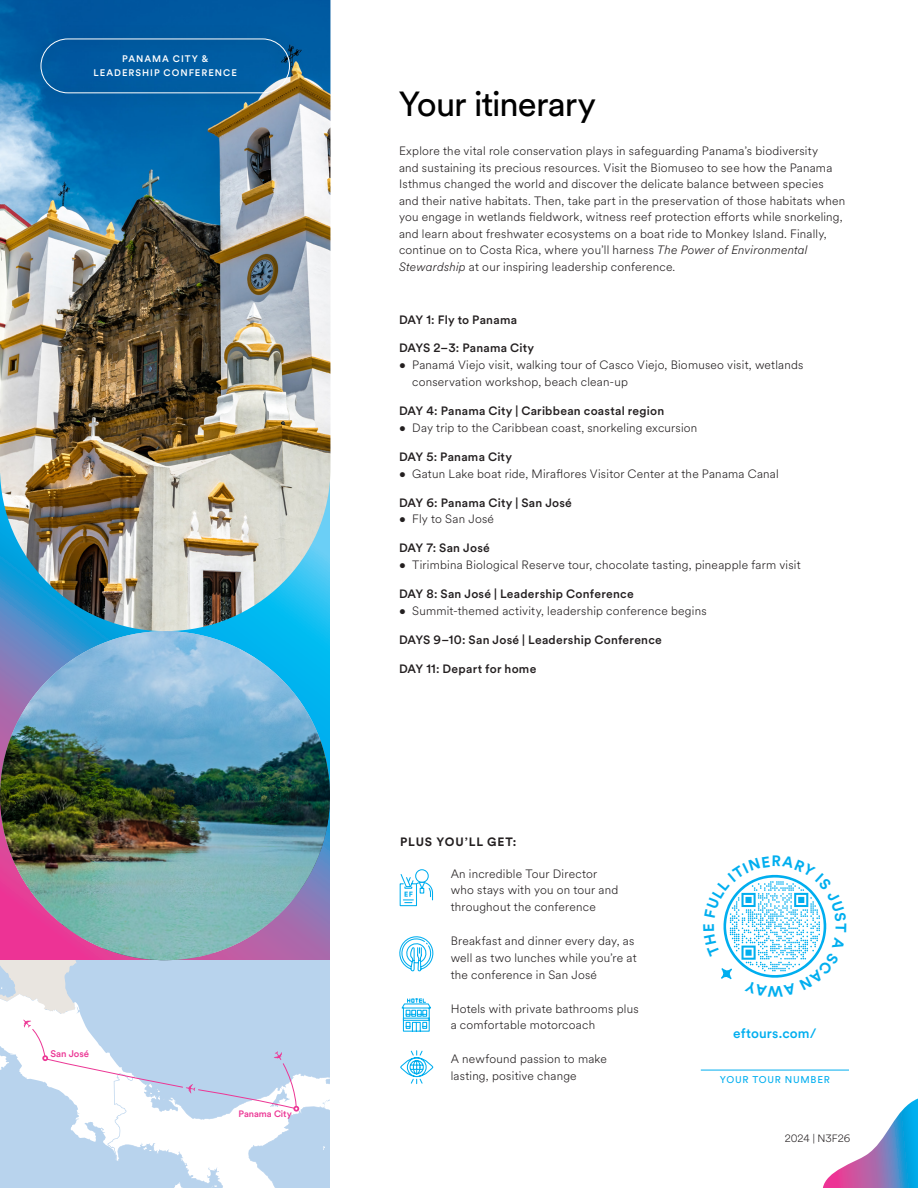
<style>
.page{position:relative;width:918px;height:1188px;background:#fff}
.page>*{position:absolute;margin:0;border:0;box-sizing:border-box;transform-origin:0 0}
.Intro{font:34.5px "EF Circular";letter-spacing:-.03em;color:#000}
.Intro-2{font:700 15px "EF Circular";color:#00aeef}
.t1{font:500 13.5px "EF Circular";letter-spacing:.01em;color:#00aeef}
.Intro-3{font:300 12px/16.5px "EF Circular";letter-spacing:.02em;color:#231f20}
.t2{font:500 12px "EF Circular";letter-spacing:.02em;color:#231f20}
.t3{font:700 12px "EF Circular";letter-spacing:.07em;color:#231f20}
.t4{font:300 10.5px "EF Circular";color:#231f20}
.t5{font:9.75px "EF Circular";letter-spacing:.08em;color:#00aeef}
.Intro-4{font:500 9.45px/14.2px "EF Circular";letter-spacing:.105em;color:#fff;text-align:center}
.t6{font:500 9.45px "EF Circular";letter-spacing:-.01em;color:#ec3795}
.t7{font:500 9.3px "EF Circular";letter-spacing:-.01em;color:#ec3795}
.s1{font-style:italic}
</style>
<div class="page">
<img style="left:0;top:0;width:330px;height:631px">
<svg style="left:0;top:960px;width:330px;height:228px"></svg>
<div style="left:26px;top:24px;width:279px;height:84px;background:#231f20;opacity:.29"></div>
<div style="left:41px;top:39px;width:249px;height:54px;border:1px solid #fff;border-radius:27px"></div>
<svg style="left:823px;top:1099px;width:95px;height:89px"></svg>
<svg style="left:399px;top:936px;width:35px;height:36px"></svg>
<svg style="left:399px;top:869px;width:34px;height:38px"></svg>
<svg style="left:400px;top:1050px;width:34px;height:34px"></svg>
<svg style="left:401px;top:998px;width:30px;height:34px"></svg>
<hr style="left:701px;top:1070px;width:148px;height:1px;background:#00aeef">
<img style="left:0;top:631px;width:330px;height:329px">
<svg style="left:721px;top:874px;width:106px;height:106px"></svg>
<p class="Intro-4" style="left:94px;top:51px;width:145px">PANAMA CITY &amp;<br>LEADERSHIP CONFERENCE</p>
<p class="t6" style="left:50px;top:1047px;width:40px">San José</p>
<p class="t7" style="left:239px;top:1107px;width:55px">Panama City</p>
<p class="Intro" style="left:399px;top:81px;width:199px">Your itinerary</p>
<p class="Intro-3" style="left:399px;top:142px;width:448px">Explore the vital role conservation plays in safeguarding Panama’s biodiversity<br>and sustaining its precious resources. Visit the Biomuseo to see how the Panama Isthmus changed the world and discover the delicate balance between species and their native habitats. Then, take part in the preservation of those habitats when you engage in wetlands fieldwork, witness reef protection efforts while snorkeling, and learn about freshwater ecosystems on a boat ride to Monkey Island. Finally, continue on to Costa Rica, where you’ll harness <span class="s1">The Power of Environmental Stewardship</span> at our inspiring leadership conference.</p>
<p class="t2" style="left:399px;top:311px;width:120px">DAY 1: Fly to Panama</p>
<p class="t2" style="left:399px;top:340px;width:137px">DAYS 2–3: Panama City</p>
<p class="Intro-3" style="left:412px;top:356px;width:393px;text-indent:-13px">• Panamá Viejo visit, walking tour of Casco Viejo, Biomuseo visit, wetlands conservation workshop, beach clean-up</p>
<p class="t2" style="left:399px;top:403px;width:267px">DAY 4: Panama City | Caribbean coastal region</p>
<p class="Intro-3" style="left:399px;top:419px;width:300px">• Day trip to the Caribbean coast, snorkeling excursion</p>
<p class="t2" style="left:399px;top:448px;width:115px">DAY 5: Panama City</p>
<p class="Intro-3" style="left:399px;top:465px;width:381px">• Gatun Lake boat ride, Miraflores Visitor Center at the Panama Canal</p>
<p class="t2" style="left:399px;top:494px;width:175px">DAY 6: Panama City | San José</p>
<p class="Intro-3" style="left:399px;top:510px;width:96px">• Fly to San José</p>
<p class="t2" style="left:399px;top:540px;width:92px">DAY 7: San José</p>
<p class="Intro-3" style="left:399px;top:556px;width:403px">• Tirimbina Biological Reserve tour, chocolate tasting, pineapple farm visit</p>
<p class="t2" style="left:399px;top:586px;width:236px">DAY 8: San José | Leadership Conference</p>
<p class="Intro-3" style="left:399px;top:602px;width:309px">• Summit-themed activity, leadership conference begins</p>
<p class="t2" style="left:399px;top:631px;width:264px">DAYS 9–10: San José | Leadership Conference</p>
<p class="t2" style="left:399px;top:660px;width:139px">DAY 11: Depart for home</p>
<p class="t3" style="left:400px;top:833px;width:118px">PLUS YOU’LL GET:</p>
<p class="Intro-3" style="left:451px;top:864px;width:169px">An incredible Tour Director who stays with you on tour and throughout the conference</p>
<p class="Intro-3" style="left:451px;top:932px;width:187px">Breakfast and dinner every day, as well as two lunches while you’re at the conference in San José</p>
<p class="Intro-3" style="left:451px;top:999px;width:189px">Hotels with private bathrooms plus a comfortable motorcoach</p>
<p class="Intro-3" style="left:451px;top:1050px;width:158px">A newfound passion to make lasting, positive change</p>
<p class="Intro-2" style="left:783px;top:1002px;width:17px;rotate:180deg">W</p>
<p class="t1" style="left:733px;top:1024px;width:85px">eftours.com/</p>
<p class="t5" style="left:720px;top:1073px;width:112px">YOUR TOUR NUMBER</p>
<p class="t4" style="left:785px;top:1131px;width:67px">2024 | N3F26</p>
</div>
